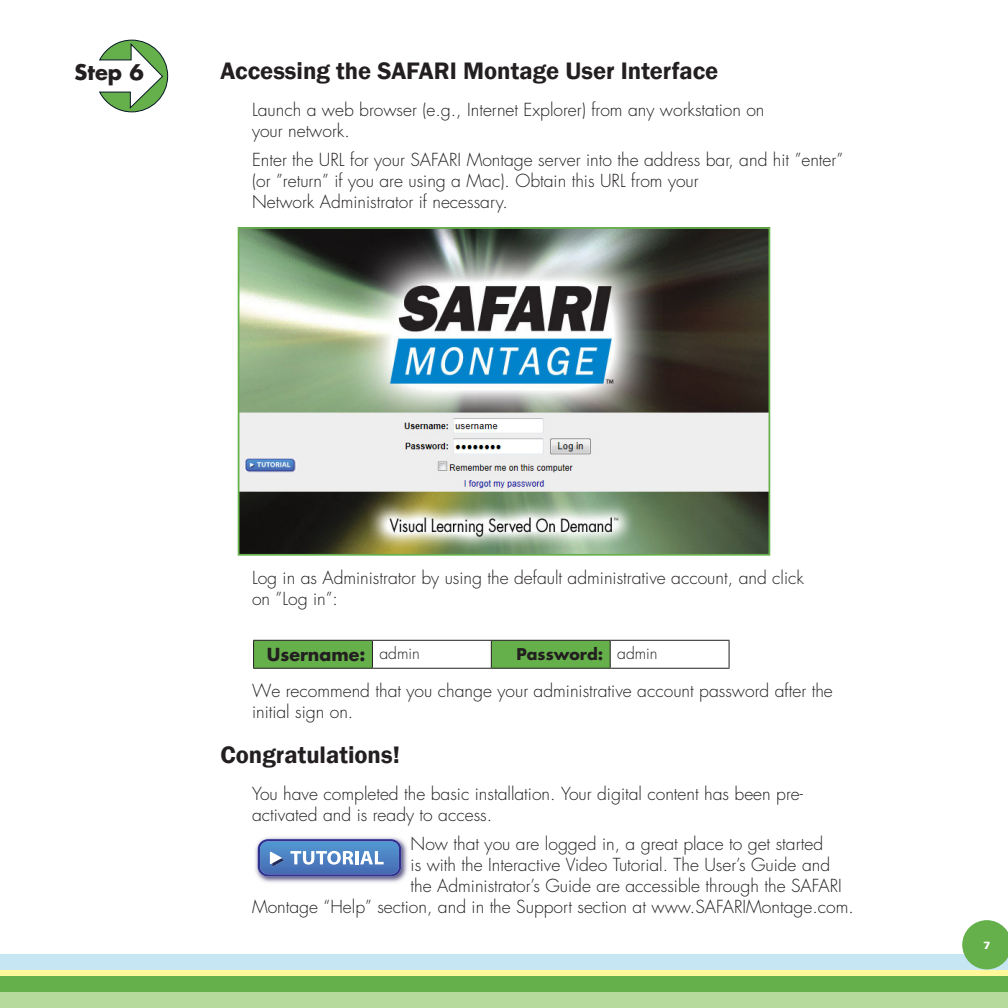
<style>
.page{position:relative;width:1008px;height:1008px;background:#fff}
.page>*{position:absolute;margin:0;border:0;box-sizing:border-box;transform-origin:0 0}
.Step_Heading{font:600 24.5px "Franklin Gothic";color:#231f20}
.t1{font:700 21px "Futura";color:#231f20}
.Body_Text{font:300 17.5px/21px "Futura";color:#231f20}
.Table_Data{font:700 17.5px "Futura";color:#231f20}
.Table_Data-2{font:300 15.75px "Futura";color:#231f20}
.Table_Data-3{font:700 15.75px "Futura";color:#231f20}
.t2{font:900 10.5px "Univers";color:#fff}
</style>
<div class="page">
<div style="left:0;top:989px;width:1008px;height:19px;background:#b6da9b"></div>
<div style="left:0;top:973px;width:1008px;height:19px;background:#65b04b"></div>
<div style="left:0;top:966px;width:1008px;height:10px;background:#fff79a"></div>
<div style="left:0;top:954px;width:1008px;height:16px;background:#c7e6f4"></div>
<svg style="left:962px;top:920px;width:46px;height:49px"></svg>
<hr style="left:610px;top:640px;width:120px;height:1px;background:#231f20">
<svg style="left:253px;top:640px;width:358px;height:28px"></svg>
<svg style="left:729px;top:641px;width:1px;height:27px"></svg>
<hr style="left:253px;top:668px;width:119px;height:1px;background:#231f20">
<hr style="left:372px;top:668px;width:119px;height:1px;background:#231f20">
<hr style="left:491px;top:668px;width:119px;height:1px;background:#231f20">
<hr style="left:610px;top:668px;width:120px;height:1px;background:#231f20">
<svg style="left:99px;top:40px;width:69px;height:72px"></svg>
<img style="left:255px;top:837px;width:153px;height:46px">
<svg style="left:258px;top:839px;width:143px;height:37px"></svg>
<img style="left:241px;top:230px;width:526px;height:323px">
<div style="left:238px;top:227px;width:532px;height:329px;border:2px solid #65b04b"></div>
<p class="t1" style="left:75px;top:58px;width:71px">Step 6</p>
<p class="Step_Heading" style="left:220px;top:56px;width:499px">Accessing the SAFARI Montage User Interface</p>
<p class="Body_Text" style="left:252px;top:100px;width:514px">Launch a web browser (e.g., Internet Explorer) from any workstation on your network.</p>
<p class="Body_Text" style="left:252px;top:149px;width:593px">Enter the URL for your SAFARI Montage server into the address bar, and hit ”enter” (or ”return” if you are using a Mac). Obtain this URL from your<br>Network Administrator if necessary.</p>
<p class="Body_Text" style="left:252px;top:568px;width:554px">Log in as Administrator by using the default administrative account, and click on ”Log in”:</p>
<p class="Table_Data" style="left:267px;top:643px;width:100px">Username:</p>
<p class="Table_Data-2" style="left:379px;top:644px;width:42px">admin</p>
<p class="Table_Data-3" style="left:517px;top:643px;width:88px">Password:</p>
<p class="Table_Data-2" style="left:617px;top:644px;width:42px">admin</p>
<p class="Body_Text" style="left:252px;top:680px;width:582px">We recommend that you change your administrative account password after the initial sign on.</p>
<p class="Step_Heading" style="left:220px;top:740px;width:181px">Congratulations!</p>
<p class="Body_Text" style="left:252px;top:783px;width:553px">You have completed the basic installation. Your digital content has been pre&shy;activated and is ready to access.</p>
<p class="Body_Text" style="left:411px;top:833px;width:414px">Now that you are logged in, a great place to get started</p>
<p class="Body_Text" style="left:411px;top:854px;width:421px">is with the Interactive Video Tutorial. The User’s Guide and</p>
<p class="Body_Text" style="left:411px;top:875px;width:433px">the Administrator’s Guide are accessible through the SAFARI</p>
<p class="Body_Text" style="left:252px;top:896px;width:603px">Montage “Help” section, and in the Support section at www.SAFARIMontage.com.</p>
<p class="t2" style="left:983px;top:939px;width:9px">7</p>
</div>
